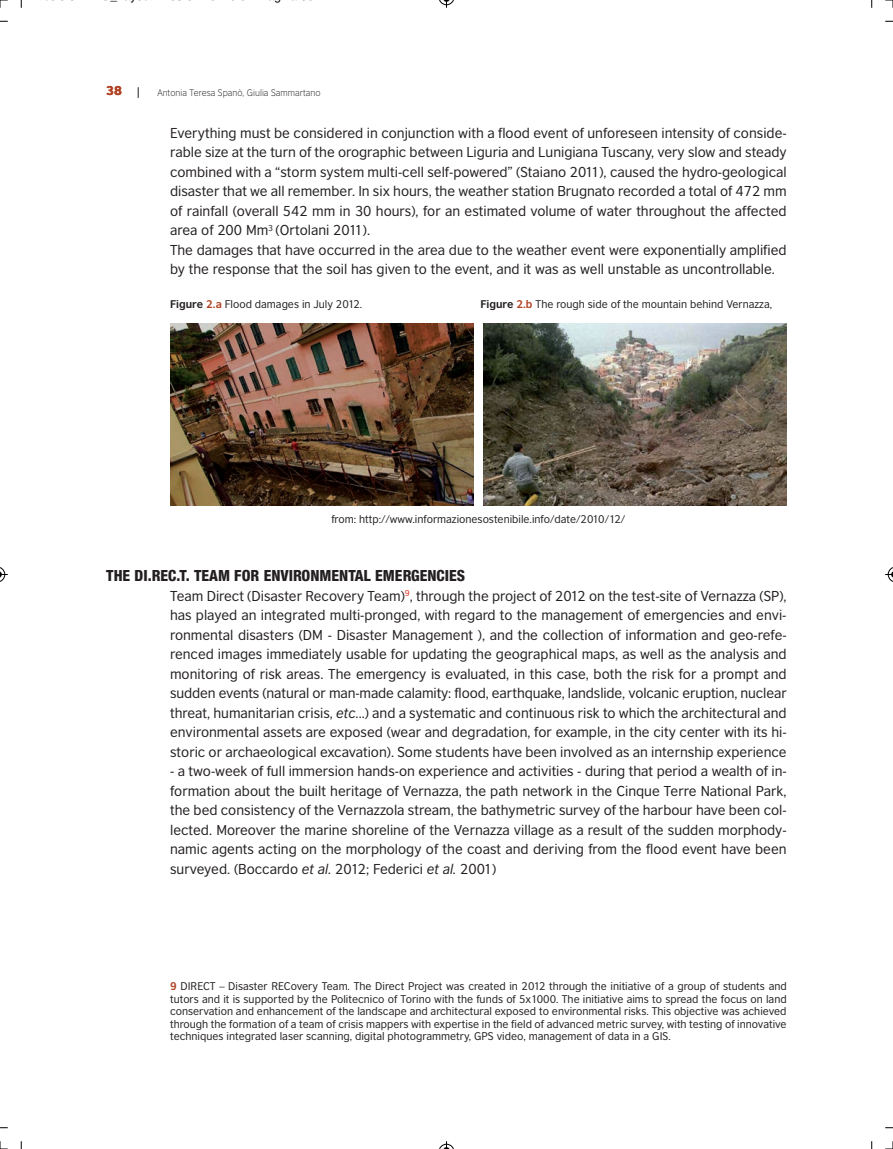
<style>
.page{position:relative;width:893px;height:1149px;background:#fff}
.page>*{position:absolute;margin:0;border:0;box-sizing:border-box;transform-origin:0 0}
.t1{font:16.5px "NH87";color:#231f20}
.t2{font:13.5px/19.5px "British Council Sans";color:#231f20;text-align:justify}
.t3{font:900 12px "British Council Sans";color:#b14324}
.t4{font:12px "Helvetica";color:#000}
.t5{font:10.5px/12.6px "British Council Sans";color:#231f20;text-align:justify}
.t6{font:300 9px "British Council Sans";color:#231f20}
.s1{font-weight:700}
.s2{font-weight:700;color:#b14324}
.s3{font-style:italic}
</style>
<div class="page">
<img style="left:170px;top:323px;width:303px;height:182px">
<img style="left:483px;top:323px;width:304px;height:182px">
<svg style="left:0;top:0;width:8px;height:8px"></svg>
<svg style="left:885px;top:0;width:8px;height:8px"></svg>
<svg style="left:0;top:1141px;width:8px;height:8px"></svg>
<svg style="left:885px;top:1141px;width:8px;height:8px"></svg>
<svg style="left:439px;top:0;width:15px;height:8px"></svg>
<svg style="left:439px;top:1141px;width:15px;height:7px"></svg>
<svg style="left:0;top:567px;width:8px;height:15px"></svg>
<svg style="left:885px;top:567px;width:8px;height:15px"></svg>
<p class="t4" style="left:110px;top:-8px;width:8px">_</p>
<p class="t3" style="left:106px;top:86px;width:17px">38</p>
<p class="t6" style="left:157px;top:89px;width:165px">Antonia Teresa Spanò, Giulia Sammartano</p>
<p class="t2" style="left:170px;top:124px;width:618px;text-align:left">Everything must be considered in conjunction with a flood event of unforeseen intensity of conside&shy;rable size at the turn of the orographic between Liguria and Lunigiana Tuscany, very slow and steady combined with a “storm system multi-cell self-powered” (Staiano 2011), caused the hydro-geological disaster that we all remember. In six hours, the weather station Brugnato recorded a total of 472 mm of rainfall (overall 542 mm in 30 hours), for an estimated volume of water throughout the affected area of 200 Mm<sup>3</sup> (Ortolani 2011).<br>The damages that have occurred in the area due to the weather event were exponentially amplified by the response that the soil has given to the event, and it was as well unstable as uncontrollable.</p>
<p class="t5" style="left:170px;top:298px;width:194px"><span class="s1">Figure</span> <span class="s2">2.a</span> Flood damages in July 2012.</p>
<p class="t5" style="left:480px;top:298px;width:293px"><span class="s1">Figure</span> <span class="s2">2.b</span> The rough side of the mountain behind Vernazza,</p>
<p class="t5" style="left:331px;top:513px;width:295px">from: http://www.informazionesostenibile.info/date/2010/12/</p>
<p class="t1" style="left:106px;top:570px;width:360px">THE DI.REC.T. TEAM FOR ENVIRONMENTAL EMERGENCIES</p>
<p class="t2" style="left:170px;top:587px;width:618px">Team Direct (Disaster Recovery Team)<sup>9</sup>, through the project of 2012 on the test-site of Vernazza (SP), has played an integrated multi-pronged, with regard to the management of emergencies and envi&shy;ronmental disasters (DM - Disaster Management ), and the collection of information and geo-refe&shy;renced images immediately usable for updating the geographical maps, as well as the analysis and monitoring of risk areas. The emergency is evaluated, in this case, both the risk for a prompt and sudden events (natural or man-made calamity: flood, earthquake, landslide, volcanic eruption, nuclear threat, humanitarian crisis, <span class="s3">etc</span>...) and a systematic and continuous risk to which the architectural and environmental assets are exposed (wear and degradation, for example, in the city center with its hi&shy;storic or archaeological excavation). Some students have been involved as an internship experience</p>
<p class="t2" style="left:170px;top:762px;width:618px">- a two-week of full immersion hands-on experience and activities - during that period a wealth of in&shy;formation about the built heritage of Vernazza, the path network in the Cinque Terre National Park, the bed consistency of the Vernazzola stream, the bathymetric survey of the harbour have been col&shy;lected. Moreover the marine shoreline of the Vernazza village as a result of the sudden morphody&shy;namic agents acting on the morphology of the coast and deriving from the flood event have been surveyed. (Boccardo <span class="s3">et al.</span> 2012; Federici <span class="s3">et al.</span> 2001)</p>
<p class="t5" style="left:170px;top:980px;width:618px"><span class="s2">9</span> DIRECT – Disaster RECovery Team. The Direct Project was created in 2012 through the initiative of a group of students and tutors and it is supported by the Politecnico of Torino with the funds of 5x1000. The initiative aims to spread the focus on land conservation and enhancement of the landscape and architectural exposed to environmental risks. This objective was achieved through the formation of a team of crisis mappers with expertise in the field of advanced metric survey, with testing of innovative techniques integrated laser scanning, digital photogrammetry, GPS video, management of data in a GIS.</p>
</div>
